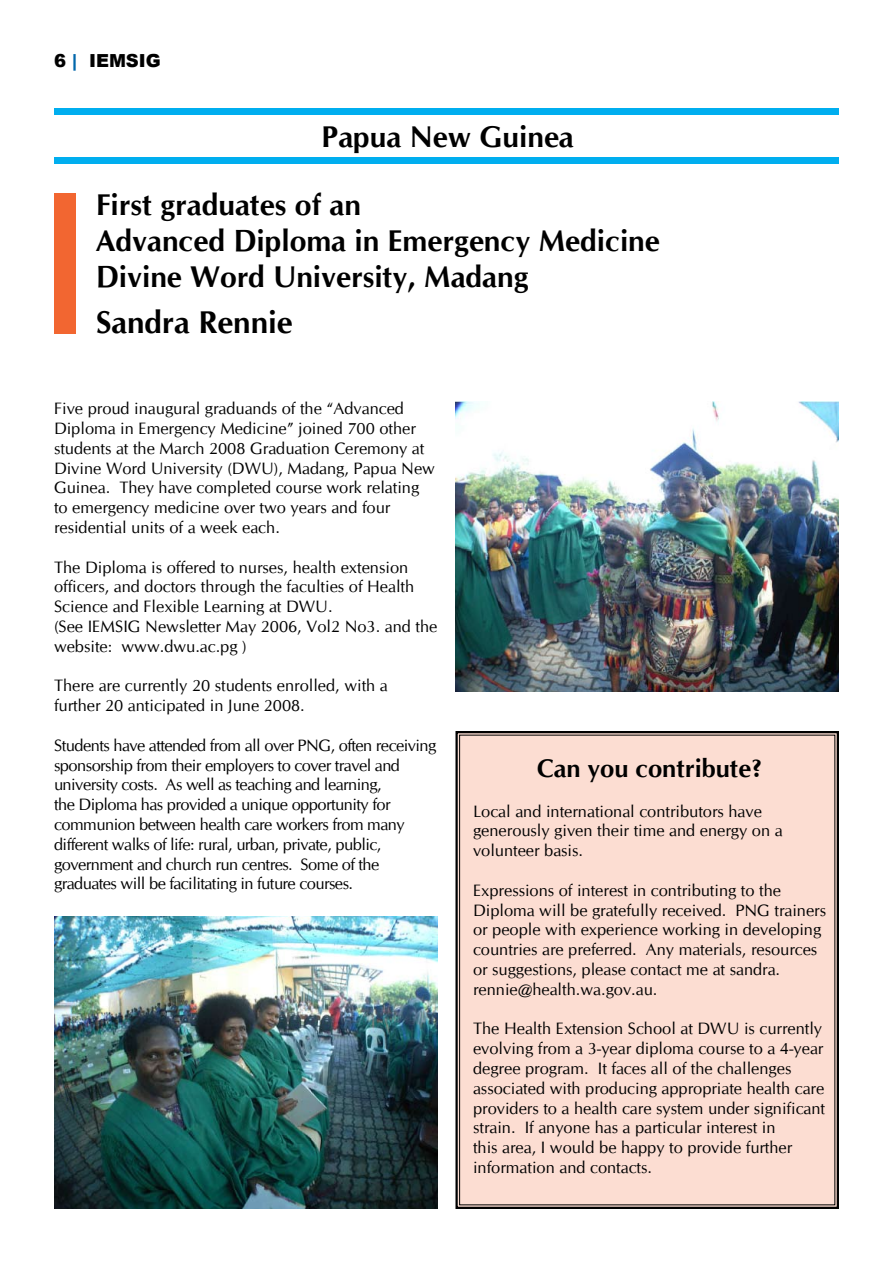
<style>
.page{position:relative;width:893px;height:1263px;background:#fff}
.page>*{position:absolute;margin:0;border:0;box-sizing:border-box;transform-origin:0 0}
.t1{font:700 31.5px "CG Omega";color:#000}
.t2{font:700 30px/36px "CG Omega";color:#000}
.t3{font:700 25.5px "CG Omega";color:#000}
.t4{font:900 18px "Arial";color:#000}
.t5{font:16.5px/19.8px "CG Omega";color:#000}
.t6{font:16.5px/19.8px "CG Omega";letter-spacing:-.03em;color:#000}
.s1{color:#0067ab}
</style>
<div class="page">
<div style="left:455px;top:731px;width:384px;height:478px;background:#fcddd2"></div>
<div style="left:54px;top:193px;width:21px;height:141px;background:#f26631"></div>
<div style="left:54px;top:108px;width:785px;height:6px;background:#00aeef"></div>
<div style="left:54px;top:157px;width:785px;height:7px;background:#00aeef"></div>
<img style="left:54px;top:916px;width:383px;height:293px">
<img style="left:455px;top:402px;width:384px;height:289px">
<p class="t4" style="left:54px;top:47px;width:108px">6 <span class="s1">|</span> IEMSIG</p>
<h2 class="t2" style="left:321px;top:119px;width:254px">Papua New Guinea</h2>
<h2 class="t2" style="left:96px;top:187px;width:566px">First graduates of an<br>Advanced Diploma in Emergency Medicine<br>Divine Word University, Madang</h2>
<h1 class="t1" style="left:96px;top:303px;width:198px">Sandra Rennie</h1>
<p class="t5" style="left:54px;top:399px;width:383px">Five proud inaugural graduands of the “Advanced Diploma in Emergency Medicine” joined 700 other students at the March 2008 Graduation Ceremony at Divine Word University (DWU), Madang, Papua New Guinea. They have completed course work relating to emergency medicine over two years and four residential units of a week each.</p>
<p class="t5" style="left:54px;top:557px;width:385px">The Diploma is offered to nurses, health extension officers, and doctors through the faculties of Health Science and Flexible Learning at DWU.<br>(See IEMSIG Newsletter May 2006, Vol2 No3. and the website: www.dwu.ac.pg )</p>
<p class="t5" style="left:54px;top:676px;width:335px">There are currently 20 students enrolled, with a further 20 anticipated in June 2008.</p>
<p class="t6" style="left:54px;top:735px;width:384px">Students have attended from all over PNG, often receiving sponsorship from their employers to cover travel and university costs. As well as teaching and learning,<br>the Diploma has provided a unique opportunity for communion between health care workers from many different walks of life: rural, urban, private, public, government and church run centres. Some of the graduates will be facilitating in future courses.</p>
<h3 class="t3" style="left:537px;top:752px;width:227px">Can you contribute?</h3>
<p class="t5" style="left:473px;top:801px;width:311px">Local and international contributors have generously given their time and energy on a volunteer basis.</p>
<p class="t5" style="left:473px;top:880px;width:355px">Expressions of interest in contributing to the Diploma will be gratefully received. PNG trainers or people with experience working in developing countries are preferred. Any materials, resources or suggestions, please contact me at sandra. rennie@health.wa.gov.au.</p>
<p class="t5" style="left:473px;top:1019px;width:354px">The Health Extension School at DWU is currently evolving from a 3-year diploma course to a 4-year degree program. It faces all of the challenges associated with producing appropriate health care providers to a health care system under significant strain. If anyone has a particular interest in<br>this area, I would be happy to provide further information and contacts.</p>
</div>
